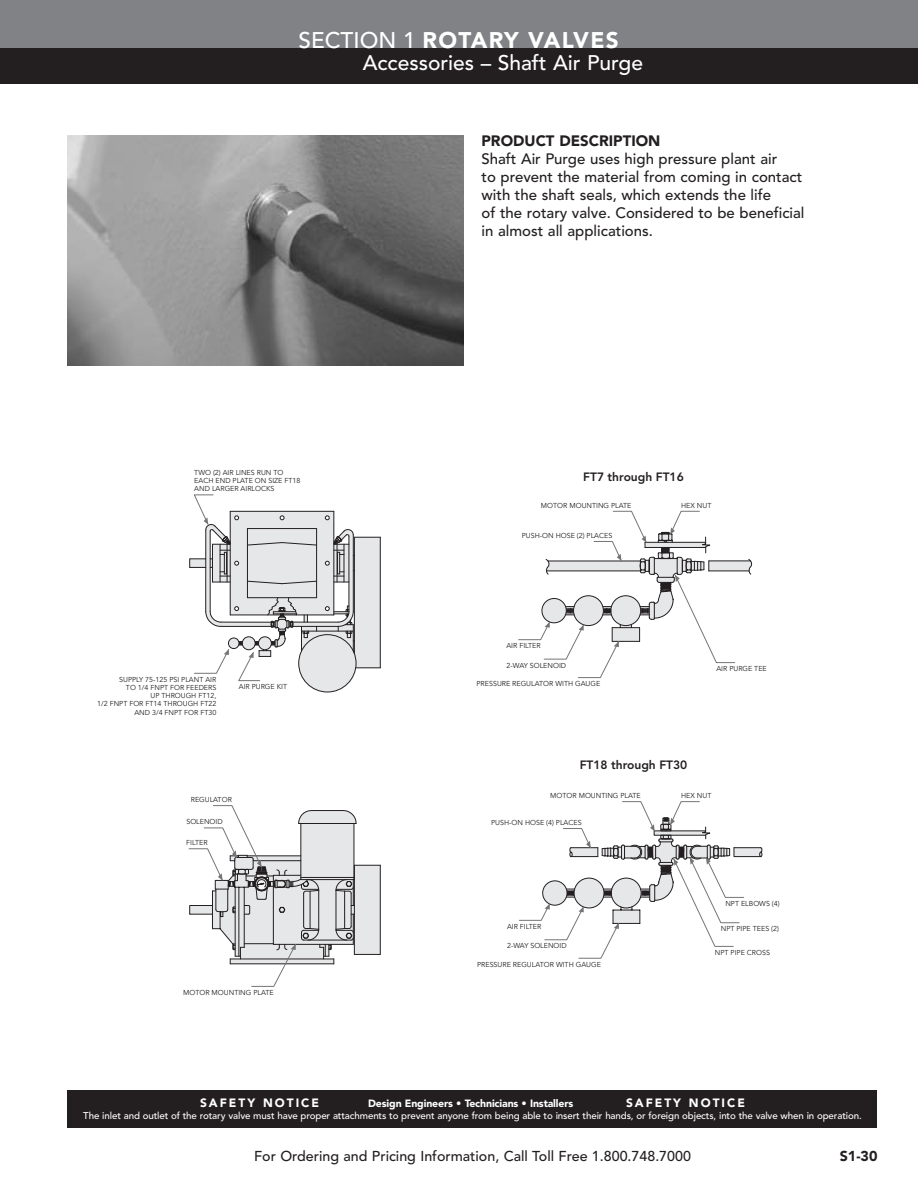
<style>
.page{position:relative;width:918px;height:1188px;background:#fff}
.page>*{position:absolute;margin:0;border:0;box-sizing:border-box;transform-origin:0 0}
.t1{font:900 22.5px "Avenir";letter-spacing:.06em;color:#fff}
.t2{font:500 21px "Avenir";color:#fff}
.t3{font:500 15px/18px "Avenir";color:#231f20}
.t4{font:900 15px "Avenir";color:#231f20}
.t5{font:500 14.25px "Avenir";color:#231f20}
.t6{font:900 14.25px "Avenir";color:#231f20}
.t7{font:800 12px "Avenir";color:#231f20}
.t8{font:900 12px "Avenir";letter-spacing:.165em;color:#fff}
.t9{font:900 10.5px "Avenir";letter-spacing:-.01em;color:#fff}
.t10{font:500 9.75px "Avenir";letter-spacing:-.01em;color:#fff}
.t11{font:7.2px/8.2px "Avenir";color:#231f20;text-align:right}
.s1{font-weight:500}
</style>
<div class="page">
<div style="left:0;top:0;width:918px;height:84px;background:#808285"></div>
<div style="left:68px;top:1090px;width:810px;height:37px;background:#231f20"></div>
<div style="left:0;top:48px;width:918px;height:36px;background:#231f20"></div>
<img style="left:68px;top:135px;width:395px;height:231px">
<hr style="left:380px;top:865px;width:1px;height:89px;background:#231f20">
<hr style="left:380px;top:537px;width:1px;height:131px;background:#231f20">
<svg style="left:189px;top:494px;width:191px;height:198px"></svg>
<svg style="left:189px;top:805px;width:191px;height:182px"></svg>
<svg style="left:519px;top:801px;width:243px;height:158px"></svg>
<svg style="left:518px;top:511px;width:234px;height:167px"></svg>
<h1 class="t1" style="left:298px;top:26px;width:322px"><span class="s1">SECTION 1</span> ROTARY VALVES</h1>
<h2 class="t2" style="left:363px;top:54px;width:282px">Accessories – Shaft Air Purge</h2>
<p class="t11" style="left:194px;top:469px;width:108px;text-align:left">TWO (2) AIR LINES RUN TO<br>EACH END PLATE ON SIZE FT18<br>AND LARGER AIRLOCKS</p>
<p class="t11" style="left:97px;top:676px;width:121px">SUPPLY 75-125 PSI PLANT AIR<br>TO 1/4 FNPT FOR FEEDERS<br>UP THROUGH FT12,<br>1/2 FNPT FOR FT14 THROUGH FT22<br>AND 3/4 FNPT FOR FT30</p>
<p class="t11" style="left:239px;top:683px;width:50px">AIR PURGE KIT</p>
<p class="t11" style="left:191px;top:796px;width:43px">REGULATOR</p>
<p class="t11" style="left:186px;top:818px;width:38px">SOLENOID</p>
<p class="t11" style="left:186px;top:839px;width:23px">FILTER</p>
<p class="t11" style="left:183px;top:989px;width:92px">MOTOR MOUNTING PLATE</p>
<h3 class="t4" style="left:482px;top:132px;width:180px">PRODUCT DESCRIPTION</h3>
<h3 class="t3" style="left:482px;top:151px;width:325px">Shaft Air Purge uses high pressure plant air<br>to prevent the material from coming in contact with the shaft seals, which extends the life<br>of the rotary valve. Considered to be beneficial in almost all applications.</h3>
<h3 class="t7" style="left:583px;top:472px;width:102px">FT7 through FT16</h3>
<p class="t11" style="left:541px;top:502px;width:92px">MOTOR MOUNTING PLATE</p>
<p class="t11" style="left:681px;top:502px;width:32px">HEX NUT</p>
<p class="t11" style="left:522px;top:532px;width:92px">PUSH-ON HOSE (2) PLACES</p>
<p class="t11" style="left:506px;top:642px;width:36px">AIR FILTER</p>
<p class="t11" style="left:506px;top:662px;width:61px">2-WAY SOLENOID</p>
<p class="t11" style="left:477px;top:680px;width:125px">PRESSURE REGULATOR WITH GAUGE</p>
<p class="t11" style="left:716px;top:665px;width:52px">AIR PURGE TEE</p>
<h3 class="t7" style="left:580px;top:760px;width:109px">FT18 through FT30</h3>
<p class="t11" style="left:550px;top:792px;width:92px">MOTOR MOUNTING PLATE</p>
<p class="t11" style="left:491px;top:819px;width:92px">PUSH-ON HOSE (4) PLACES</p>
<p class="t11" style="left:507px;top:923px;width:36px">AIR FILTER</p>
<p class="t11" style="left:507px;top:942px;width:61px">2-WAY SOLENOID</p>
<p class="t11" style="left:477px;top:961px;width:125px">PRESSURE REGULATOR WITH GAUGE</p>
<p class="t11" style="left:681px;top:792px;width:32px">HEX NUT</p>
<p class="t11" style="left:725px;top:900px;width:56px">NPT ELBOWS (4)</p>
<p class="t11" style="left:721px;top:925px;width:60px">NPT PIPE TEES (2)</p>
<p class="t11" style="left:715px;top:949px;width:57px">NPT PIPE CROSS</p>
<h3 class="t8" style="left:200px;top:1095px;width:120px">SAFETY NOTICE</h3>
<h3 class="t9" style="left:368px;top:1097px;width:207px">Design Engineers • Technicians • Installers</h3>
<h3 class="t8" style="left:626px;top:1095px;width:120px">SAFETY NOTICE</h3>
<h3 class="t10" style="left:83px;top:1111px;width:780px">The inlet and outlet of the rotary valve must have proper attachments to prevent anyone from being able to insert their hands, or foreign objects, into the valve when in operation.</h3>
<h3 class="t5" style="left:254px;top:1150px;width:438px">For Ordering and Pricing Information, Call Toll Free 1.800.748.7000</h3>
<h3 class="t6" style="left:840px;top:1148px;width:39px">S1-30</h3>
</div>
